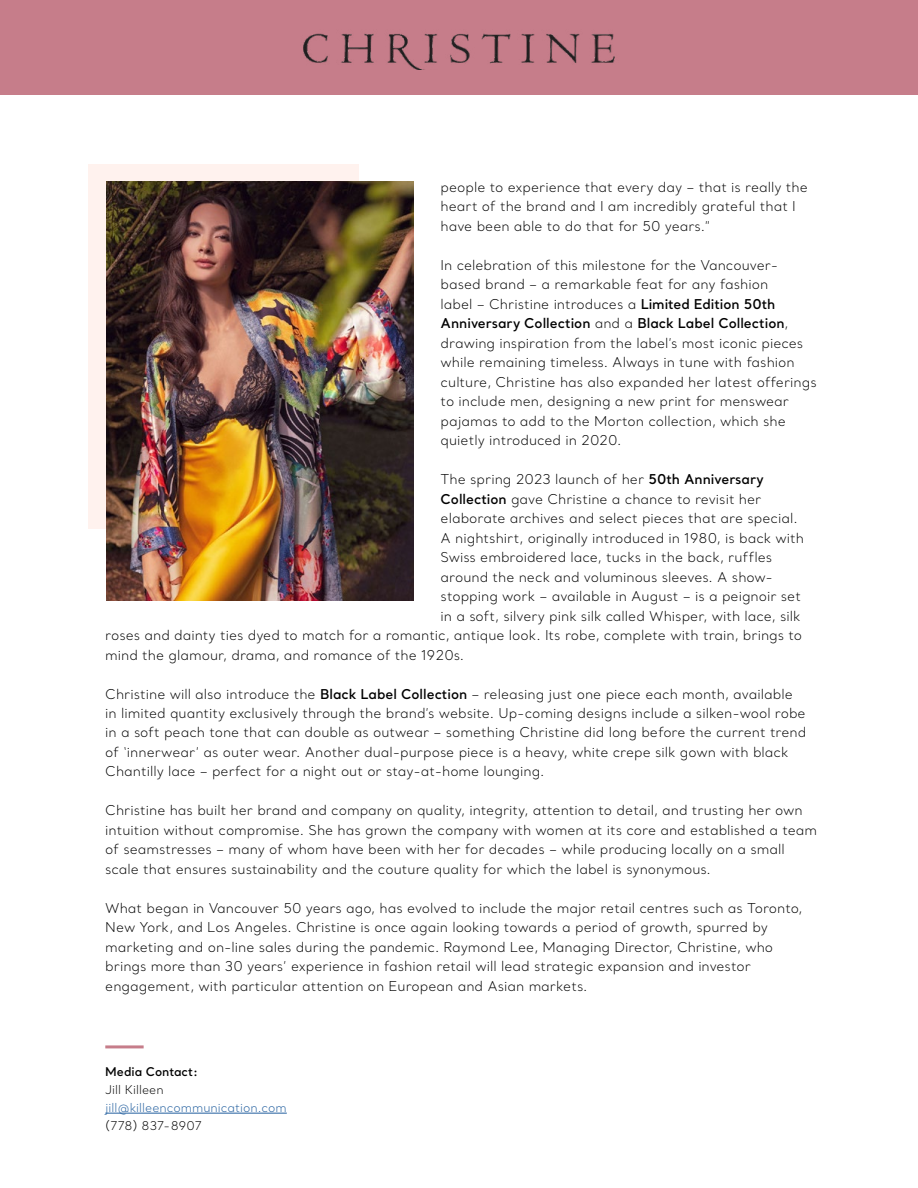
<style>
.page{position:relative;width:918px;height:1188px;background:#fff}
.page>*{position:absolute;margin:0;border:0;box-sizing:border-box;transform-origin:0 0}
.t1{font:300 13.5px/19.5px "Santral";color:#000}
.t2{font:300 12px "Santral";color:#215e9e}
.t3{font:300 12px "Santral";color:#000}
.t4{font:600 12px "Santral";color:#000}
.s1{font-weight:600}
</style>
<div class="page">
<div style="left:88px;top:164px;width:271px;height:365px;background:#fff2ee"></div>
<img style="left:107px;top:182px;width:307px;height:418px">
<div style="left:0;top:0;width:918px;height:94px;background:#c67d8a"></div>
<img style="left:303px;top:33px;width:312px;height:37px">
<hr style="left:105px;top:1045px;width:39px;height:3px;background:#c67d8a">
<hr style="left:105px;top:1113px;width:182px;height:1px;background:#215e9e">
<p class="t1" style="left:441px;top:177px;width:369px">people to experience that every day – that is really the heart of the brand and I am incredibly grateful that I have been able to do that for 50 years.”</p>
<p class="t1" style="left:441px;top:255px;width:378px">In celebration of this milestone for the Vancouver&shy;based brand – a remarkable feat for any fashion<br>label – Christine introduces a <span class="s1">Limited Edition 50th Anniversary Collection</span> and a <span class="s1">Black Label Collection</span>, drawing inspiration from the label’s most iconic pieces while remaining timeless. Always in tune with fashion culture, Christine has also expanded her latest offerings to include men, designing a new print for menswear pajamas to add to the Morton collection, which she quietly introduced in 2020.</p>
<p class="t1" style="left:441px;top:469px;width:325px">The spring 2023 launch of her <span class="s1">50th Anniversary</span></p>
<p class="t1" style="left:441px;top:489px;width:322px"><span class="s1">Collection</span> gave Christine a chance to revisit her</p>
<p class="t1" style="left:441px;top:508px;width:359px">elaborate archives and select pieces that are special.</p>
<p class="t1" style="left:441px;top:528px;width:365px">A nightshirt, originally introduced in 1980, is back with</p>
<p class="t1" style="left:441px;top:547px;width:333px">Swiss embroidered lace, tucks in the back, ruffles</p>
<p class="t1" style="left:441px;top:567px;width:334px">around the neck and voluminous sleeves. A show-</p>
<p class="t1" style="left:441px;top:586px;width:362px">stopping work – available in August – is a peignoir set</p>
<p class="t1" style="left:441px;top:606px;width:361px">in a soft, silvery pink silk called Whisper, with lace, silk</p>
<p class="t1" style="left:105px;top:625px;width:698px">roses and dainty ties dyed to match for a romantic, antique look. Its robe, complete with train, brings to</p>
<p class="t1" style="left:105px;top:645px;width:361px">mind the glamour, drama, and romance of the 1920s.</p>
<p class="t1" style="left:105px;top:684px;width:703px">Christine will also introduce the <span class="s1">Black Label Collection</span> – releasing just one piece each month, available in limited quantity exclusively through the brand’s website. Up-coming designs include a silken-wool robe in a soft peach tone that can double as outwear – something Christine did long before the current trend of ‘innerwear’ as outer wear. Another dual-purpose piece is a heavy, white crepe silk gown with black Chantilly lace – perfect for a night out or stay-at-home lounging.</p>
<p class="t1" style="left:105px;top:801px;width:713px">Christine has built her brand and company on quality, integrity, attention to detail, and trusting her own intuition without compromise. She has grown the company with women at its core and established a team of seamstresses – many of whom have been with her for decades – while producing locally on a small scale that ensures sustainability and the couture quality for which the label is synonymous.</p>
<p class="t1" style="left:105px;top:898px;width:699px">What began in Vancouver 50 years ago, has evolved to include the major retail centres such as Toronto, New York, and Los Angeles. Christine is once again looking towards a period of growth, spurred by marketing and on-line sales during the pandemic. Raymond Lee, Managing Director, Christine, who brings more than 30 years’ experience in fashion retail will lead strategic expansion and investor engagement, with particular attention on European and Asian markets.</p>
<p class="t4" style="left:105px;top:1064px;width:94px">Media Contact:</p>
<p class="t3" style="left:105px;top:1082px;width:60px">Jill Killeen</p>
<p class="t2" style="left:105px;top:1100px;width:183px">jill@killeencommunication.com</p>
<p class="t3" style="left:105px;top:1118px;width:98px">(778) 837-8907</p>
</div>
